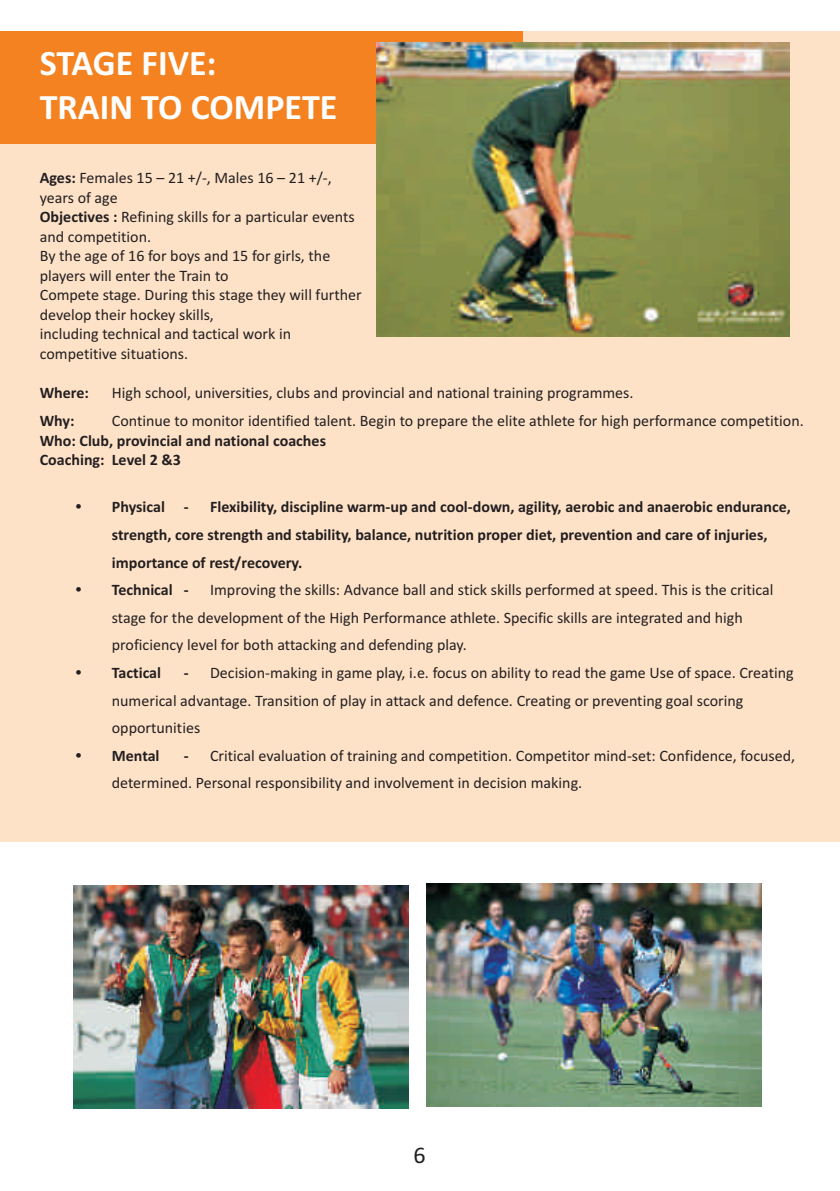
<style>
.page{position:relative;width:840px;height:1191px;background:#fff}
.page>*{position:absolute;margin:0;border:0;box-sizing:border-box;transform-origin:0 0}
.t1{font:700 36px/44px "Calibri";color:#fff}
.t2{font:24px "Calibri";color:#231f20}
.t3{font:16px/19.6px "Calibri";color:#231f20}
.t4{font:700 16px/27.6px "Calibri";color:#231f20}
.s1{font-weight:700}
.s2{font-family:"Arial"}
</style>
<div class="page">
<div style="left:0;top:31px;width:839px;height:810px;background:#fee2c8"></div>
<div style="left:0;top:31px;width:522px;height:113px;background:#f58220"></div>
<img style="left:376px;top:42px;width:412px;height:295px">
<img style="left:73px;top:885px;width:335px;height:223px">
<img style="left:426px;top:883px;width:335px;height:223px">
<h1 class="t1" style="left:40px;top:44px;width:299px">STAGE FIVE:<br>TRAIN TO COMPETE</h1>
<p class="t3" style="left:40px;top:169px;width:323px"><span class="s1">Ages:</span> Females 15 – 21 +/-, Males 16 – 21 +/-, years of age<br><span class="s1">Objectives :</span> Refining skills for a particular events and competition.<br>By the age of 16 for boys and 15 for girls, the players will enter the Train to<br>Compete stage. During this stage they will further develop their hockey skills,<br>including technical and tactical work in competitive situations.</p>
<p class="t4" style="left:40px;top:380px;width:51px">Where:</p>
<p class="t3" style="left:112px;top:384px;width:523px">High school, universities, clubs and provincial and national training programmes.</p>
<p class="t4" style="left:40px;top:408px;width:36px">Why:</p>
<p class="t3" style="left:112px;top:412px;width:693px">Continue to monitor identified talent. Begin to prepare the elite athlete for high performance competition.</p>
<p class="t4" style="left:40px;top:432px;width:287px;line-height:19.6px">Who: Club, provincial and national coaches<br>Coaching: Level 2 &amp;3</p>
<p class="t4" style="left:76px;top:494px;width:114px"><span class="s2">•</span> Physical -</p>
<p class="t4" style="left:112px;top:494px;width:680px;text-indent:98px">Flexibility, discipline warm-up and cool-down, agility, aerobic and anaerobic endurance, strength, core strength and stability, balance, nutrition proper diet, prevention and care of injuries, importance of rest/recovery.</p>
<p class="t4" style="left:76px;top:577px;width:114px"><span class="s2">•</span> Technical -</p>
<p class="t3" style="left:112px;top:577px;width:662px;line-height:27.6px;text-indent:98px">Improving the skills: Advance ball and stick skills performed at speed. This is the critical stage for the development of the High Performance athlete. Specific skills are integrated and high proficiency level for both attacking and defending play.</p>
<p class="t4" style="left:76px;top:660px;width:87px"><span class="s2">•</span> Tactical</p>
<p class="t3" style="left:112px;top:660px;width:683px;line-height:27.6px;text-indent:72px"><span class="s1">-</span> Decision-making in game play, i.e. focus on ability to read the game Use of space. Creating numerical advantage. Transition of play in attack and defence. Creating or preventing goal scoring opportunities</p>
<p class="t4" style="left:76px;top:743px;width:85px"><span class="s2">•</span> Mental</p>
<p class="t3" style="left:112px;top:743px;width:684px;line-height:27.6px;text-indent:72px"><span class="s1">-</span> Critical evaluation of training and competition. Competitor mind-set: Confidence, focused, determined. Personal responsibility and involvement in decision making.</p>
<h2 class="t2" style="left:413px;top:1144px;width:14px">6</h2>
</div>
